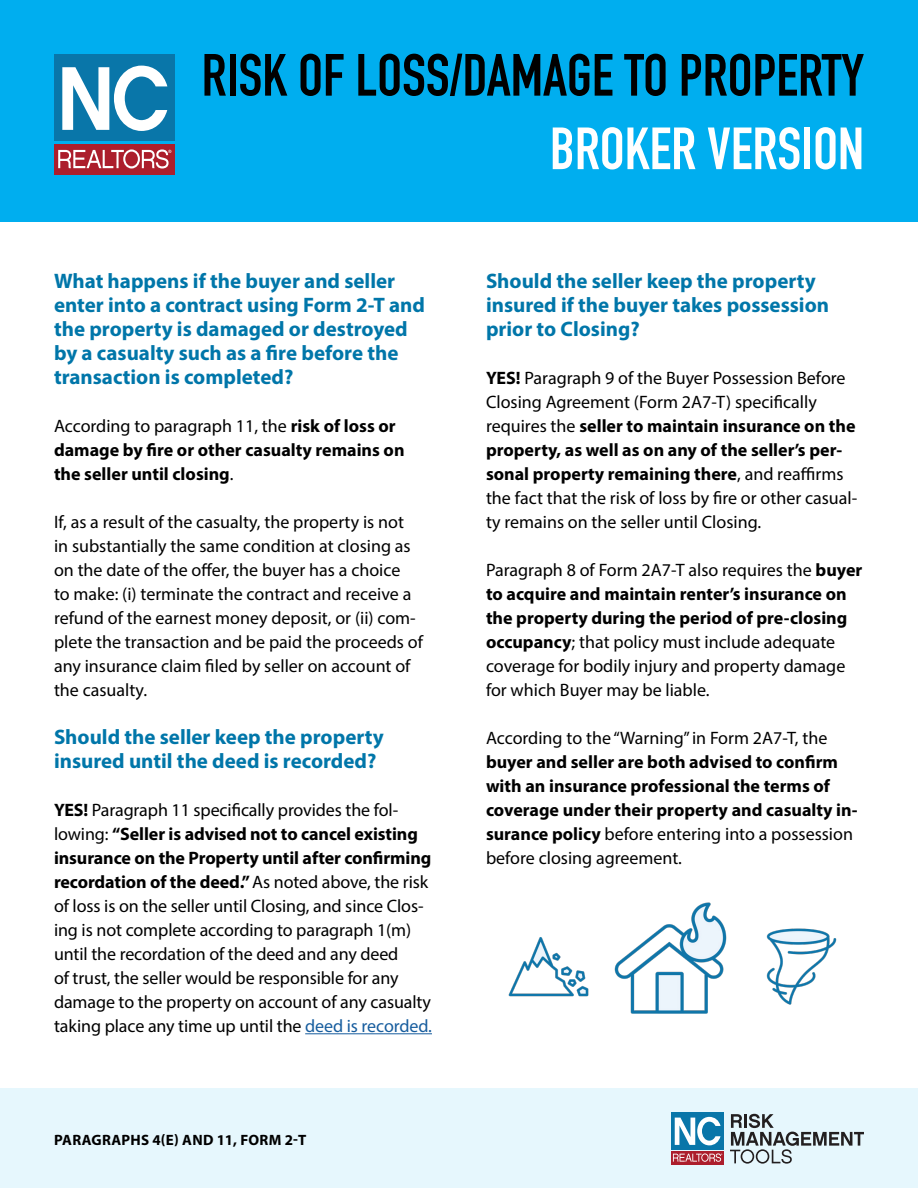
<style>
.page{position:relative;width:918px;height:1188px;background:#fff}
.page>*{position:absolute;margin:0;border:0;box-sizing:border-box;transform-origin:0 0}
.t1{font:700 58.5px "DIN Condensed";color:#000}
.t2{font:700 58.5px "DIN Condensed";color:#fff}
.Question{font:700 21px/24px "Myriad Pro";color:#0076a9}
.Answer{font:18px/24px "Myriad Pro";color:#000}
.Answer-2{font:700 18px/24px "Myriad Pro";color:#000}
.t3{font:700 15px "Myriad Pro";letter-spacing:.02em;color:#000}
.s1{font-weight:400}
.s2{font-weight:700}
.s3{color:#175d9e}
</style>
<div class="page">
<div style="left:0;top:0;width:918px;height:222px;background:#00aeef"></div>
<div style="left:54px;top:54px;width:120px;height:87px;background:#0976a9"></div>
<div style="left:54px;top:144px;width:120px;height:31px;background:#ac1e2c"></div>
<svg style="left:62px;top:66px;width:105px;height:65px"></svg>
<svg style="left:58px;top:149px;width:113px;height:19px"></svg>
<div style="left:0;top:1088px;width:918px;height:100px;background:#e6f7fd"></div>
<div style="left:671px;top:1112px;width:53px;height:38px;background:#0976a9"></div>
<div style="left:671px;top:1151px;width:53px;height:13px;background:#ac1e2c"></div>
<svg style="left:675px;top:1117px;width:46px;height:28px"></svg>
<svg style="left:673px;top:1153px;width:49px;height:9px"></svg>
<svg style="left:730px;top:1114px;width:134px;height:50px"></svg>
<hr style="left:305px;top:1033px;width:127px;height:1px;background:#175d9e">
<img style="left:614px;top:902px;width:113px;height:112px">
<img style="left:766px;top:928px;width:71px;height:77px">
<img style="left:508px;top:937px;width:81px;height:60px">
<p class="t1" style="left:202px;top:36px;width:664px">RISK OF LOSS/DAMAGE TO PROPERTY</p>
<p class="t2" style="left:550px;top:109px;width:316px">BROKER VERSION</p>
<p class="Question" style="left:54px;top:268px;width:373px">What happens if the buyer and seller enter into a contract using Form 2-T and the property is damaged or destroyed by a casualty such as a fire before the transaction is completed?</p>
<p class="Answer-2" style="left:54px;top:413px;width:352px"><span class="s1">According to paragraph 11, the</span> risk of loss or damage by fire or other casualty remains on the seller until closing<span class="s1">.</span></p>
<p class="Answer" style="left:54px;top:510px;width:370px">If, as a result of the casualty, the property is not<br>in substantially the same condition at closing as on the date of the offer, the buyer has a choice<br>to make: (i) terminate the contract and receive a refund of the earnest money deposit, or (ii) com&shy;plete the transaction and be paid the proceeds of any insurance claim filed by seller on account of the casualty.</p>
<p class="Question" style="left:54px;top:724px;width:331px">Should the seller keep the property insured until the deed is recorded?</p>
<p class="Answer" style="left:54px;top:798px;width:379px"><span class="s2">YES!</span> Paragraph 11 specifically provides the fol&shy;lowing: <span class="s2">“Seller is advised not to cancel existing insurance on the Property until after confirming recordation of the deed.”</span> As noted above, the risk of loss is on the seller until Closing, and since Clos&shy;ing is not complete according to paragraph 1(m) until the recordation of the deed and any deed<br>of trust, the seller would be responsible for any damage to the property on account of any casualty taking place any time up until the <span class="s3">deed is recorded.</span></p>
<p class="t3" style="left:54px;top:1130px;width:254px">PARAGRAPHS 4(E) AND 11, FORM 2-T</p>
<p class="Question" style="left:486px;top:268px;width:345px">Should the seller keep the property insured if the buyer takes possession prior to Closing?</p>
<p class="Answer" style="left:486px;top:366px;width:373px"><span class="s2">YES!</span> Paragraph 9 of the Buyer Possession Before Closing Agreement (Form 2A7-T) specifically requires the <span class="s2">seller to maintain insurance on the property, as well as on any of the seller’s per&shy;sonal property remaining there</span>, and reaffirms the fact that the risk of loss by fire or other casual&shy;ty remains on the seller until Closing.</p>
<p class="Answer" style="left:486px;top:558px;width:378px">Paragraph 8 of Form 2A7-T also requires the <span class="s2">buyer to acquire and maintain renter’s insurance on the property during the period of pre-closing occupancy</span>; that policy must include adequate coverage for bodily injury and property damage for which Buyer may be liable.</p>
<p class="Answer-2" style="left:486px;top:725px;width:373px"><span class="s1">According to the “Warning” in Form 2A7-T, the </span>buyer and seller are both advised to confirm with an insurance professional the terms of coverage under their property and casualty in&shy;surance policy <span class="s1">before entering into a possession before closing agreement.</span></p>
</div>
